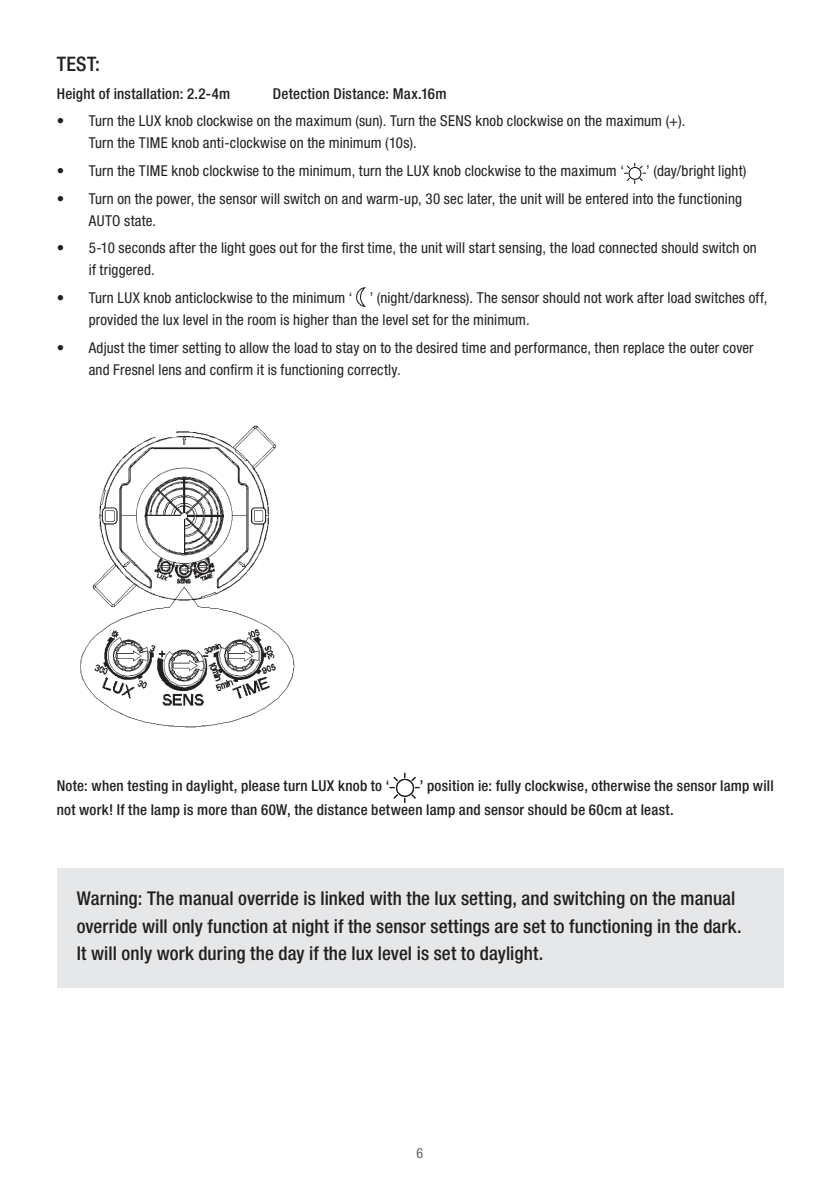
<style>
.page{position:relative;width:840px;height:1191px;background:#fff}
.page>*{position:absolute;margin:0;border:0;box-sizing:border-box;transform-origin:0 0}
.t1{font:500 condensed 20px "Helvetica Neue LT Std";color:#231f20}
.t2{font:500 condensed 19px/27.4px "Helvetica Neue LT Std";letter-spacing:.005em;color:#231f20}
.t3{font:condensed 15px/22px "Helvetica Neue LT Std";letter-spacing:.01em;color:#231f20}
.t4{font:500 condensed 15px/24px "Helvetica Neue LT Std";letter-spacing:.015em;color:#231f20}
.t5{font:condensed 14px "Helvetica Neue LT Std";color:#636366}
</style>
<div class="page">
<svg style="left:624px;top:163px;width:22px;height:21px"></svg>
<svg style="left:356px;top:287px;width:10px;height:20px"></svg>
<img style="left:80px;top:425px;width:215px;height:303px">
<svg style="left:389px;top:772px;width:30px;height:31px"></svg>
<div style="left:57px;top:867px;width:726px;height:120px;background:#e6e7e9"></div>
<h1 class="t1" style="left:57px;top:52px;width:45px">TEST:</h1>
<p class="t4" style="left:57px;top:81px;width:175px">Height of installation: 2.2-4m</p>
<p class="t4" style="left:273px;top:81px;width:175px">Detection Distance: Max.16m</p>
<p class="t3" style="left:89px;top:110px;width:597px;text-indent:-32px">• Turn the LUX knob clockwise on the maximum (sun). Turn the SENS knob clockwise on the maximum (+).<br>Turn the TIME knob anti-clockwise on the minimum (10s).</p>
<p class="t3" style="left:57px;top:160px;width:568px">• Turn the TIME knob clockwise to the minimum, turn the LUX knob clockwise to the maximum ‘</p>
<p class="t3" style="left:646px;top:160px;width:102px">’ (day/bright light)</p>
<p class="t3" style="left:89px;top:187px;width:654px;text-indent:-32px">• Turn on the power, the sensor will switch on and warm-up, 30 sec later, the unit will be entered into the functioning<br>AUTO state.</p>
<p class="t3" style="left:89px;top:237px;width:669px;text-indent:-32px">• 5-10 seconds after the light goes out for the first time, the unit will start sensing, the load connected should switch on if triggered.</p>
<p class="t3" style="left:89px;top:287px;width:679px;text-indent:-32px">• Turn LUX knob anticlockwise to the minimum ‘ ’ (night/darkness). The sensor should not work after load switches off, provided the lux level in the room is higher than the level set for the minimum.</p>
<p class="t3" style="left:89px;top:336px;width:666px;text-indent:-32px">• Adjust the timer setting to allow the load to stay on to the desired time and performance, then replace the outer cover and Fresnel lens and confirm it is functioning correctly.</p>
<p class="t4" style="left:57px;top:773px;width:718px;text-indent:363px">’ position ie: fully clockwise, otherwise the sensor lamp will not work! If the lamp is more than 60W, the distance between lamp and sensor should be 60cm at least.</p>
<p class="t4" style="left:57px;top:773px;width:334px">Note: when testing in daylight, please turn LUX knob to ‘</p>
<p class="t2" style="left:77px;top:884px;width:666px">Warning: The manual override is linked with the lux setting, and switching on the manual override will only function at night if the sensor settings are set to functioning in the dark.<br>It will only work during the day if the lux level is set to daylight.</p>
<p class="t5" style="left:416px;top:1145px;width:8px">6</p>
</div>
